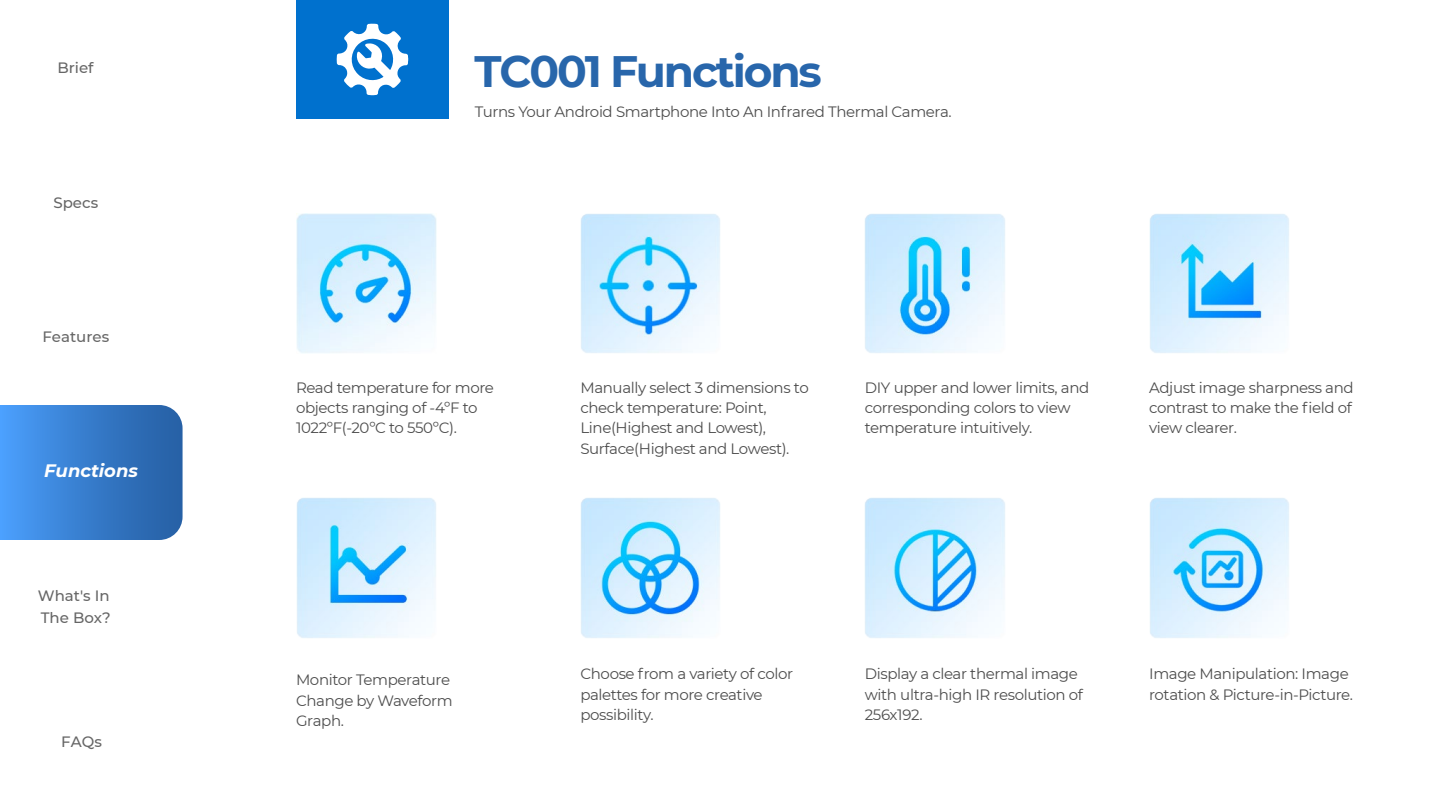
<style>
.page{position:relative;width:1440px;height:810px;background:#fff}
.page>*{position:absolute;margin:0;border:0;box-sizing:border-box;transform-origin:0 0}
.t1{font:700 43.95px "Montserrat";letter-spacing:-.05em;color:#2866ab}
.t2{font:italic 700 18px "Montserrat";color:#fff}
.t3{font:15px/20.2px "Montserrat";letter-spacing:-.025em;color:#4d4d4d}
.t4{font:500 15px/21.6px "Montserrat";color:#666}
</style>
<div class="page">
<img style="left:296px;top:214px;width:140px;height:139px">
<img style="left:580px;top:214px;width:140px;height:139px">
<img style="left:865px;top:214px;width:140px;height:139px">
<img style="left:1149px;top:214px;width:140px;height:139px">
<img style="left:296px;top:498px;width:140px;height:140px">
<img style="left:580px;top:498px;width:140px;height:140px">
<img style="left:865px;top:498px;width:140px;height:140px">
<img style="left:1149px;top:498px;width:140px;height:140px">
<svg style="left:0;top:405px;width:183px;height:135px"></svg>
<div style="left:296px;top:0;width:153px;height:119px;background:#0071ce"></div>
<svg style="left:337px;top:24px;width:71px;height:71px"></svg>
<p class="t4" style="left:57px;top:56px;width:38px">Brief</p>
<p class="t4" style="left:53px;top:191px;width:46px">Specs</p>
<p class="t4" style="left:42px;top:325px;width:68px">Features</p>
<p class="t2" style="left:44px;top:458px;width:95px">Functions</p>
<p class="t4" style="left:38px;top:584px;width:74px">What's In<br>The Box?</p>
<p class="t4" style="left:61px;top:730px;width:42px">FAQs</p>
<h1 class="t1" style="left:475px;top:40px;width:349px">TC001 Functions</h1>
<p class="t3" style="left:475px;top:101px;width:478px">Turns Your Android Smartphone Into An Infrared Thermal Camera.</p>
<p class="t3" style="left:296px;top:377px;width:199px">Read temperature for more objects ranging of -4ºF to<br>1022ºF(-20ºC to 550ºC).</p>
<p class="t3" style="left:296px;top:669px;width:158px">Monitor Temperature<br>Change by Waveform<br>Graph.</p>
<p class="t3" style="left:580px;top:377px;width:230px">Manually select 3 dimensions to check temperature: Point,<br>Line(Highest and Lowest),<br>Surface(Highest and Lowest).</p>
<p class="t3" style="left:865px;top:377px;width:226px">DIY upper and lower limits, and corresponding colors to view temperature intuitively.</p>
<p class="t3" style="left:1149px;top:377px;width:206px">Adjust image sharpness and contrast to make the field of view clearer.</p>
<p class="t3" style="left:580px;top:663px;width:214px">Choose from a variety of color palettes for more creative possibility.</p>
<p class="t3" style="left:865px;top:663px;width:220px">Display a clear thermal image with ultra-high IR resolution of<br>256x192.</p>
<p class="t3" style="left:1149px;top:663px;width:205px">Image Manipulation: Image rotation &amp; Picture-in-Picture.</p>
</div>
